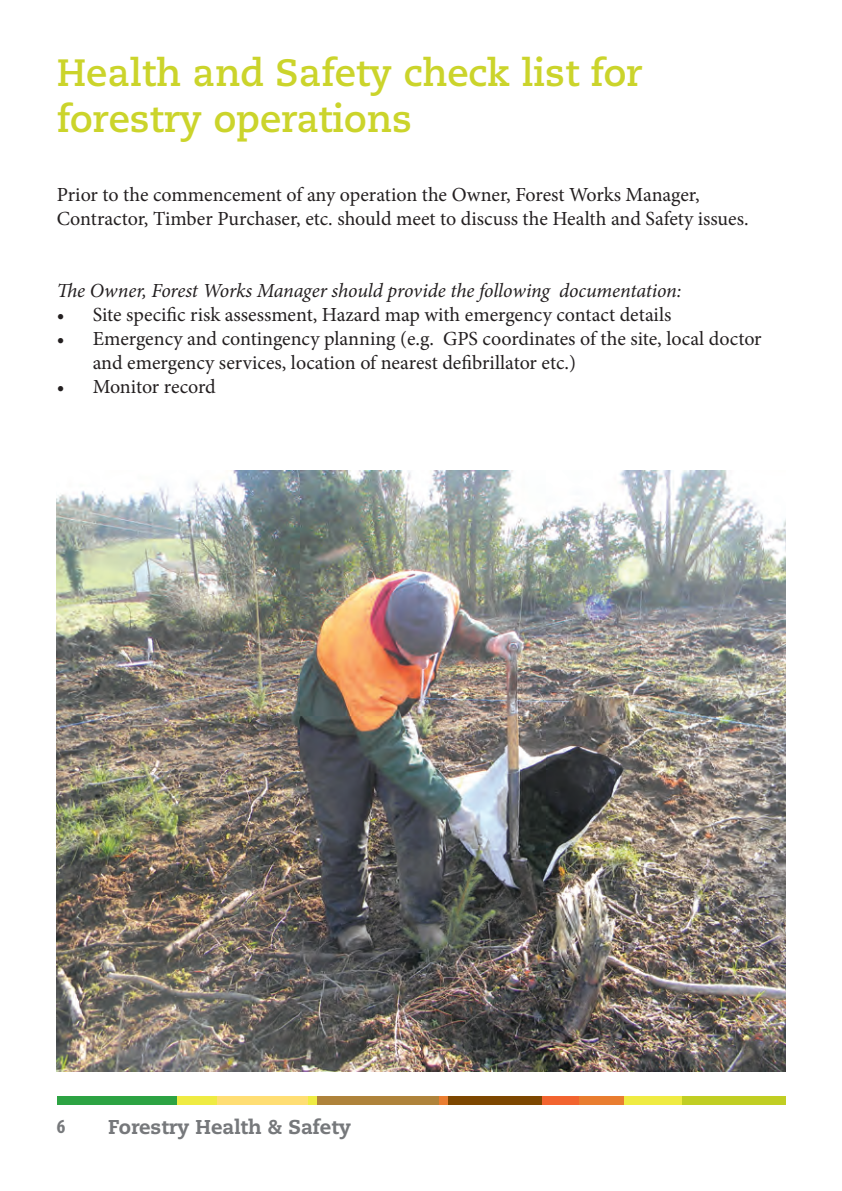
<style>
.page{position:relative;width:842px;height:1191px;background:#fff}
.page>*{position:absolute;margin:0;border:0;box-sizing:border-box;transform-origin:0 0}
.t1{font:700 38px "Caecilia";color:#cbd42b}
.t2{font:20px/24px "Minion Pro";letter-spacing:-.005em;color:#231f20}
.t3{font:italic 20px "Minion Pro";letter-spacing:-.01em;color:#231f20}
.t4{font:800 20px "Caecilia";color:#76787b}
.t5{font:700 condensed 20px "Myriad Pro";color:#76787b}
</style>
<div class="page">
<div style="left:57px;top:1095px;width:121px;height:9px;background:#2da343"></div>
<div style="left:217px;top:1095px;width:92px;height:9px;background:#ffde74"></div>
<div style="left:177px;top:1095px;width:40px;height:9px;background:#efeb43"></div>
<div style="left:317px;top:1095px;width:123px;height:9px;background:#af833b"></div>
<div style="left:308px;top:1095px;width:9px;height:9px;background:#efeb43"></div>
<div style="left:448px;top:1095px;width:95px;height:9px;background:#7d4700"></div>
<div style="left:439px;top:1095px;width:9px;height:9px;background:#e97d30"></div>
<div style="left:579px;top:1095px;width:45px;height:9px;background:#e97d30"></div>
<div style="left:542px;top:1095px;width:37px;height:9px;background:#f2642f"></div>
<div style="left:682px;top:1095px;width:103px;height:9px;background:#c1ce23"></div>
<div style="left:624px;top:1095px;width:58px;height:9px;background:#efeb43"></div>
<img style="left:57px;top:471px;width:728px;height:600px">
<p class="t1" style="left:57px;top:50px;width:587px">Health and Safety check list for</p>
<p class="t1" style="left:57px;top:96px;width:357px">forestry operations</p>
<p class="t2" style="left:57px;top:183px;width:644px">Prior to the commencement of any operation the Owner, Forest Works Manager,</p>
<p class="t2" style="left:57px;top:207px;width:693px">Contractor, Timber Purchaser, etc. should meet to discuss the Health and Safety issues.</p>
<p class="t3" style="left:57px;top:277px;width:626px">The Owner, Forest Works Manager should provide the following documentation:</p>
<p class="t2" style="left:57px;top:303px;width:616px">• Site specific risk assessment, Hazard map with emergency contact details</p>
<p class="t2" style="left:93px;top:327px;width:670px;text-indent:-36px">• Emergency and contingency planning (e.g. GPS coordinates of the site, local doctor and emergency services, location of nearest defibrillator etc.)</p>
<p class="t2" style="left:57px;top:375px;width:161px">• Monitor record</p>
<p class="t5" style="left:57px;top:1115px;width:10px">6</p>
<p class="t4" style="left:108px;top:1114px;width:244px">Forestry Health &amp; Safety</p>
</div>
